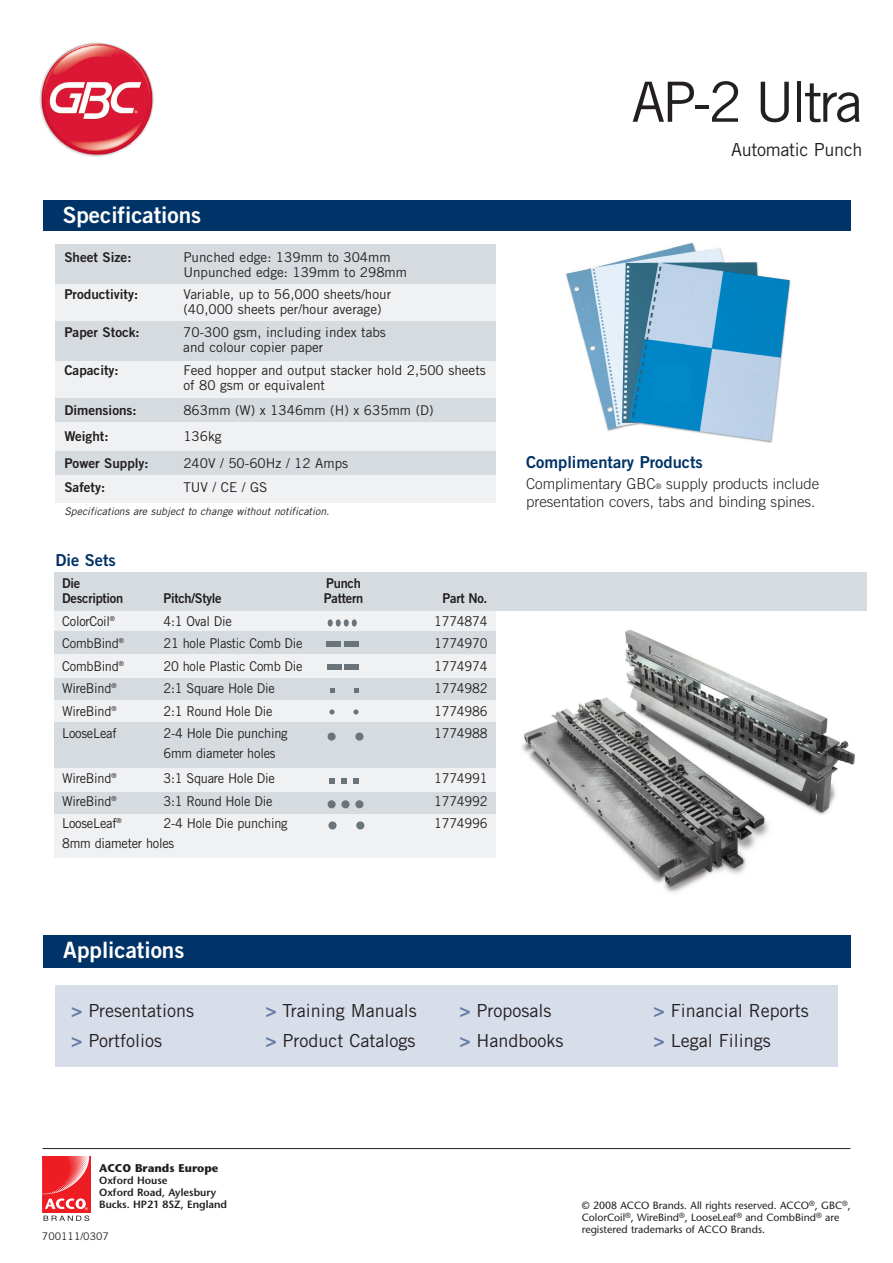
<style>
.page{position:relative;width:893px;height:1263px;background:#fff}
.page>*{position:absolute;margin:0;border:0;box-sizing:border-box;transform-origin:0 0}
.t1{font:55.5px "Trade Gothic";letter-spacing:-.055em;color:#231f20}
.t2{font:22.5px "Trade Gothic Bold Two";color:#fff}
.t3{font:18px/30px "Trade Gothic";color:#231f20}
.t4{font:18px "Trade Gothic";letter-spacing:-.02em;color:#231f20}
.t5{font:16.5px "Trade Gothic Bold Two";color:#003367}
.t6{font:300 15px/18px "Trade Gothic";color:#231f20}
.t7{font:13.5px "Trade Gothic";letter-spacing:-.02em;color:#231f20;scale:.95 1}
.t8{font:13.5px/15px "Trade Gothic";color:#231f20}
.t9{font:13.5px "Trade Gothic Bold Two";color:#231f20}
.t10{font:13.5px "Trade Gothic Bold Two";letter-spacing:-.02em;color:#231f20;scale:.95 1}
.t11{font:13.5px "Trade Gothic Bold Two";color:#231f20;scale:.95 1}
.t12{font:13.5px "Trade Gothic";letter-spacing:-.02em;color:#231f20}
.t13{font:700 11.25px "Stone Sans";color:#231f20}
.t14{font:10.5px/12px "Stone Sans";color:#231f20}
.t15{font:italic 10.5px "Trade Gothic";letter-spacing:.005em;color:#231f20}
.t16{font:600 10.5px/12px "Stone Sans";color:#231f20}
.t17{font:10.5px "Trade Gothic";color:#231f20}
.s1{font-size:7.5px}
.s2{font-weight:700;color:#657da7}
</style>
<div class="page">
<div style="left:54px;top:607px;width:441px;height:250px;background:#eff1f3"></div>
<div style="left:54px;top:632px;width:441px;height:22px;background:#d6dbe0"></div>
<div style="left:54px;top:678px;width:441px;height:22px;background:#d6dbe0"></div>
<div style="left:54px;top:722px;width:441px;height:45px;background:#d6dbe0"></div>
<div style="left:54px;top:792px;width:441px;height:21px;background:#d6dbe0"></div>
<div style="left:54px;top:573px;width:812px;height:38px;background:#d6dbe0"></div>
<img style="left:566px;top:242px;width:225px;height:201px">
<img style="left:522px;top:629px;width:333px;height:264px">
<div style="left:43px;top:200px;width:807px;height:31px;background:#003367"></div>
<div style="left:55px;top:261px;width:441px;height:241px;background:#eff1f3"></div>
<div style="left:55px;top:244px;width:441px;height:40px;background:#d6dbe0"></div>
<div style="left:55px;top:321px;width:441px;height:40px;background:#d6dbe0"></div>
<div style="left:55px;top:398px;width:441px;height:24px;background:#d6dbe0"></div>
<div style="left:55px;top:451px;width:441px;height:24px;background:#d6dbe0"></div>
<div style="left:43px;top:935px;width:807px;height:33px;background:#003367"></div>
<div style="left:328px;top:800px;width:8px;height:8px;background:#6a747b;border-radius:50%"></div>
<div style="left:341px;top:800px;width:9px;height:8px;background:#6a747b;border-radius:50%"></div>
<div style="left:355px;top:800px;width:8px;height:8px;background:#6a747b;border-radius:50%"></div>
<svg style="left:329px;top:778px;width:6px;height:6px"></svg>
<svg style="left:353px;top:778px;width:6px;height:6px"></svg>
<svg style="left:341px;top:778px;width:6px;height:6px"></svg>
<div style="left:328px;top:821px;width:9px;height:8px;background:#6a747b;border-radius:50%"></div>
<div style="left:356px;top:821px;width:8px;height:8px;background:#6a747b;border-radius:50%"></div>
<svg style="left:328px;top:619px;width:29px;height:7px"></svg>
<svg style="left:353px;top:709px;width:5px;height:5px"></svg>
<svg style="left:329px;top:709px;width:6px;height:5px"></svg>
<svg style="left:354px;top:688px;width:4px;height:4px"></svg>
<svg style="left:330px;top:688px;width:4px;height:4px"></svg>
<div style="left:328px;top:732px;width:8px;height:9px;background:#6a747b;border-radius:50%"></div>
<div style="left:355px;top:732px;width:8px;height:9px;background:#6a747b;border-radius:50%"></div>
<div style="left:55px;top:985px;width:783px;height:82px;background:#d8ddea"></div>
<div style="left:327px;top:641px;width:14px;height:6px;background:#6a747b"></div>
<div style="left:344px;top:641px;width:14px;height:6px;background:#6a747b"></div>
<div style="left:327px;top:664px;width:14px;height:5px;background:#6a747b"></div>
<div style="left:344px;top:664px;width:15px;height:5px;background:#6a747b"></div>
<img style="left:42px;top:1156px;width:48px;height:56px">
<svg style="left:44px;top:1198px;width:45px;height:23px"></svg>
<hr style="left:43px;top:1148px;width:807px;height:1px;background:#231f20">
<img style="left:40px;top:42px;width:114px;height:115px;border-radius:50%">
<h2 class="t2" style="left:63px;top:207px;width:140px">Specifications</h2>
<p class="t9" style="left:64px;top:252px;width:69px">Sheet Size:</p>
<p class="t8" style="left:183px;top:251px;width:225px">Punched edge: 139mm to 304mm<br>Unpunched edge: 139mm to 298mm</p>
<p class="t9" style="left:64px;top:290px;width:75px">Productivity:</p>
<p class="t8" style="left:183px;top:288px;width:209px">Variable, up to 56,000 sheets/hour (40,000 sheets per/hour average)</p>
<p class="t9" style="left:64px;top:327px;width:77px">Paper Stock:</p>
<p class="t8" style="left:183px;top:326px;width:204px">70-300 gsm, including index tabs and colour copier paper</p>
<p class="t9" style="left:64px;top:365px;width:56px">Capacity:</p>
<p class="t8" style="left:183px;top:363px;width:304px">Feed hopper and output stacker hold 2,500 sheets of 80 gsm or equivalent</p>
<p class="t9" style="left:64px;top:405px;width:74px">Dimensions:</p>
<p class="t8" style="left:183px;top:404px;width:252px">863mm (W) x 1346mm (H) x 635mm (D)</p>
<p class="t9" style="left:64px;top:431px;width:46px">Weight:</p>
<p class="t12" style="left:183px;top:431px;width:40px">136kg</p>
<p class="t9" style="left:64px;top:458px;width:86px">Power Supply:</p>
<p class="t8" style="left:183px;top:457px;width:166px">240V / 50-60Hz / 12 Amps</p>
<p class="t9" style="left:64px;top:483px;width:42px">Safety:</p>
<p class="t12" style="left:183px;top:483px;width:85px">TUV / CE / GS</p>
<p class="t15" style="left:64px;top:507px;width:267px">Specifications are subject to change without notification.</p>
<p class="t5" style="left:56px;top:554px;width:62px">Die Sets</p>
<p class="t11" style="left:62px;top:578px;width:20px">Die</p>
<p class="t11" style="left:326px;top:578px;width:38px">Punch</p>
<p class="t10" style="left:62px;top:593px;width:66px">Description</p>
<p class="t10" style="left:164px;top:593px;width:63px">Pitch/Style</p>
<p class="t10" style="left:324px;top:593px;width:43px">Pattern</p>
<p class="t11" style="left:443px;top:593px;width:49px">Part No.</p>
<p class="t7" style="left:62px;top:616px;width:57px">ColorCoil<sup>®</sup></p>
<p class="t7" style="left:164px;top:616px;width:73px">4:1 Oval Die</p>
<p class="t7" style="left:434px;top:616px;width:58px">1774874</p>
<p class="t7" style="left:62px;top:638px;width:66px">CombBind<sup>®</sup></p>
<p class="t7" style="left:164px;top:638px;width:148px">21 hole Plastic Comb Die</p>
<p class="t7" style="left:434px;top:638px;width:58px">1774970</p>
<p class="t7" style="left:62px;top:661px;width:66px">CombBind<sup>®</sup></p>
<p class="t7" style="left:164px;top:661px;width:148px">20 hole Plastic Comb Die</p>
<p class="t7" style="left:434px;top:661px;width:58px">1774974</p>
<p class="t7" style="left:62px;top:683px;width:59px">WireBind<sup>®</sup></p>
<p class="t7" style="left:164px;top:683px;width:119px">2:1 Square Hole Die</p>
<p class="t7" style="left:434px;top:683px;width:58px">1774982</p>
<p class="t7" style="left:62px;top:706px;width:59px">WireBind<sup>®</sup></p>
<p class="t7" style="left:164px;top:706px;width:116px">2:1 Round Hole Die</p>
<p class="t7" style="left:434px;top:706px;width:58px">1774986</p>
<p class="t7" style="left:62px;top:728px;width:59px">LooseLeaf</p>
<p class="t7" style="left:163px;top:728px;width:132px">2-4 Hole Die punching</p>
<p class="t7" style="left:434px;top:728px;width:58px">1774988</p>
<p class="t7" style="left:164px;top:748px;width:119px">6mm diameter holes</p>
<p class="t7" style="left:62px;top:773px;width:59px">WireBind<sup>®</sup></p>
<p class="t7" style="left:164px;top:773px;width:119px">3:1 Square Hole Die</p>
<p class="t7" style="left:434px;top:773px;width:58px">1774991</p>
<p class="t7" style="left:62px;top:796px;width:59px">WireBind<sup>®</sup></p>
<p class="t7" style="left:164px;top:796px;width:116px">3:1 Round Hole Die</p>
<p class="t7" style="left:434px;top:796px;width:58px">1774992</p>
<p class="t7" style="left:62px;top:818px;width:64px">LooseLeaf<sup>®</sup></p>
<p class="t7" style="left:164px;top:818px;width:132px">2-4 Hole Die punching</p>
<p class="t7" style="left:434px;top:818px;width:58px">1774996</p>
<p class="t7" style="left:62px;top:838px;width:119px">8mm diameter holes</p>
<h2 class="t2" style="left:63px;top:942px;width:123px">Applications</h2>
<h1 class="t1" style="left:631px;top:82px;width:233px">AP-2 Ultra</h1>
<h3 class="t4" style="left:731px;top:143px;width:133px">Automatic Punch</h3>
<p class="t5" style="left:526px;top:456px;width:178px">Complimentary Products</p>
<p class="t6" style="left:526px;top:476px;width:295px">Complimentary GBC<span class="s1">®</span> supply products include presentation covers, tabs and binding spines.</p>
<h3 class="t3" style="left:72px;top:997px;width:124px"><span class="s2">&gt;</span> Presentations <span class="s2">&gt;</span> Portfolios</h3>
<h3 class="t3" style="left:266px;top:997px;width:153px"><span class="s2">&gt;</span> Training Manuals <span class="s2">&gt;</span> Product Catalogs</h3>
<h3 class="t3" style="left:460px;top:997px;width:105px"><span class="s2">&gt;</span> Proposals <span class="s2">&gt;</span> Handbooks</h3>
<h3 class="t3" style="left:654px;top:997px;width:156px"><span class="s2">&gt;</span> Financial Reports <span class="s2">&gt;</span> Legal Filings</h3>
<p class="t13" style="left:99px;top:1164px;width:121px">ACCO Brands Europe</p>
<p class="t16" style="left:99px;top:1175px;width:130px">Oxford House<br>Oxford Road, Aylesbury<br>Bucks. HP21 8SZ, England</p>
<p class="t17" style="left:42px;top:1232px;width:68px">700111/0307</p>
<p class="t14" style="left:582px;top:1200px;width:271px">© 2008 ACCO Brands. All rights reserved. ACCO<sup>®</sup>, GBC<sup>®</sup>,<br>ColorCoil<sup>®</sup>, WireBind<sup>®</sup>, LooseLeaf<sup>®</sup> and CombBind<sup>®</sup> are registered trademarks of ACCO Brands.</p>
</div>
